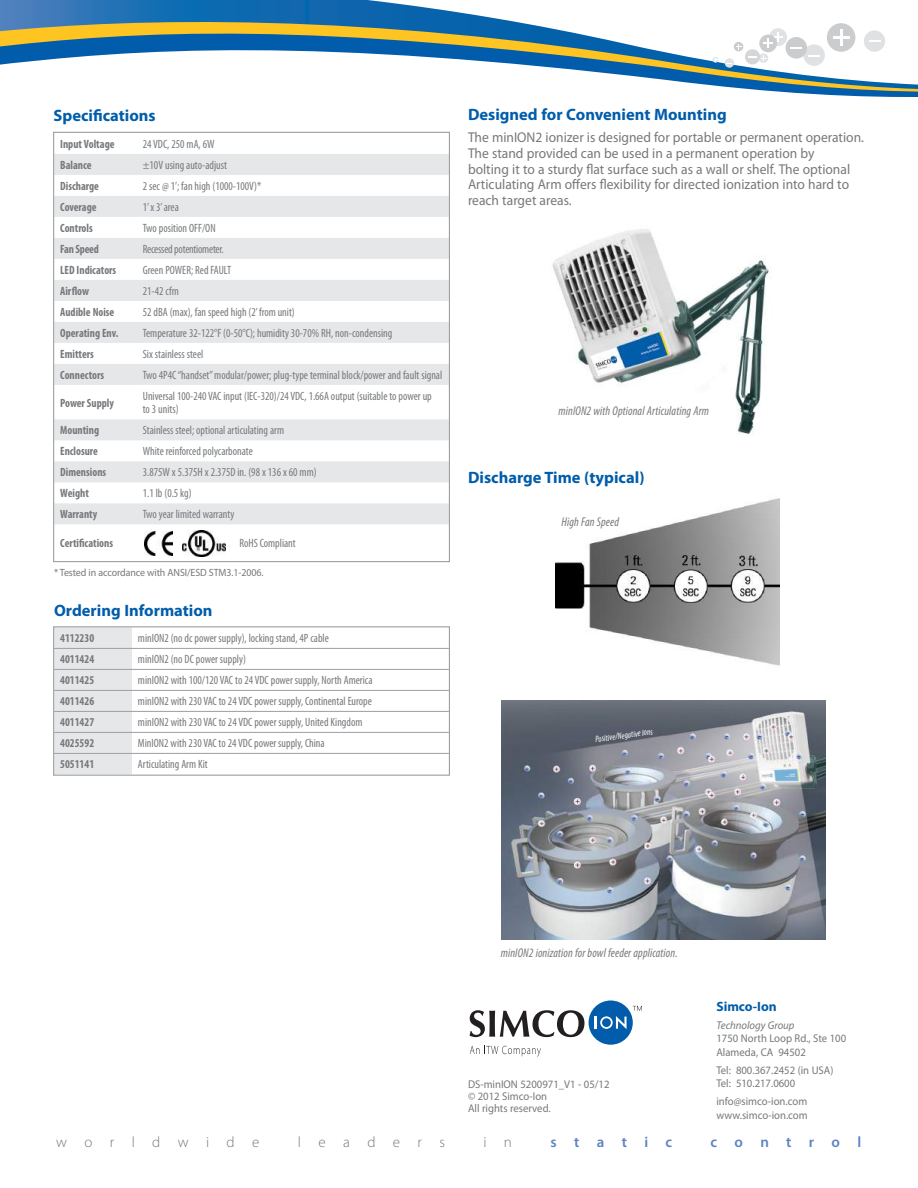
<style>
.page{position:relative;width:918px;height:1188px;background:#fff}
.page>*{position:absolute;margin:0;border:0;box-sizing:border-box;transform-origin:0 0}
.t1{font:700 16.5px "Myriad Pro";color:#015dab}
.t2{font:300 15px "Myriad Pro";letter-spacing:1.16em;color:#76787b}
.t3{font:600 15px "Myriad Pro";letter-spacing:1.16em;color:#5d83c2}
.t4{font:14.25px/15.8px "Myriad Pro";color:#76787b;scale:.95 1}
.t5{font:700 13.5px "Myriad Pro";color:#015dab}
.t6{font:italic condensed 12.75px "Myriad Pro";letter-spacing:.01em;color:#76787b;scale:.95 1}
.t7{font:condensed 12px/13.5px "Myriad Pro";color:#76787b;scale:.95 1}
.t8{font:700 condensed 12px "Myriad Pro";color:#76787b;scale:.95 1}
.t9{font:condensed 12px "Myriad Pro";letter-spacing:-.02em;color:#76787b;scale:.95 1}
.t10{font:700 condensed 12px "Myriad Pro";letter-spacing:-.02em;color:#76787b;scale:.95 1}
.t11{font:11.25px/13.5px "Myriad Pro";color:#76787b;scale:.95 1}
.t12{font:italic 11.25px "Myriad Pro";color:#76787b;scale:.95 1}
.t13{font:10.5px "Myriad Pro";letter-spacing:-.01em;color:#76787b;scale:.95 1}
.t14{font:italic condensed 9px "Myriad Pro";color:#fff;scale:.95 1}
</style>
<div class="page">
<svg style="left:633px;top:1006px;width:9px;height:5px"></svg>
<div style="left:589px;top:1000px;width:44px;height:45px;background:#015dab;border-radius:50%"></div>
<svg style="left:595px;top:1016px;width:32px;height:13px"></svg>
<svg style="left:470px;top:1010px;width:114px;height:27px"></svg>
<svg style="left:470px;top:1046px;width:71px;height:11px"></svg>
<svg style="left:785px;top:92px;width:133px;height:5px"></svg>
<svg style="left:749px;top:89px;width:169px;height:3px"></svg>
<svg style="left:0;top:0;width:918px;height:89px"></svg>
<svg style="left:759px;top:53px;width:9px;height:10px"></svg>
<div style="left:803px;top:44px;width:22px;height:22px;background:#e0e1e3;border-radius:50%"></div>
<svg style="left:808px;top:55px;width:12px;height:1px"></svg>
<div style="left:769px;top:28px;width:18px;height:18px;background:#e1e2e4;border-radius:50%"></div>
<div style="left:725px;top:58px;width:9px;height:10px;background:#e1e2e4;border-radius:50%"></div>
<div style="left:745px;top:49px;width:15px;height:15px;background:#d5d6d8;border-radius:50%"></div>
<div style="left:759px;top:35px;width:18px;height:17px;background:#cbccce;border-radius:50%"></div>
<div style="left:786px;top:37px;width:21px;height:22px;background:#cbccce;border-radius:50%"></div>
<div style="left:827px;top:23px;width:28px;height:29px;background:#cbccce;border-radius:50%"></div>
<div style="left:864px;top:30px;width:21px;height:22px;background:#e0e1e3;border-radius:50%"></div>
<svg style="left:748px;top:56px;width:18px;height:5px"></svg>
<svg style="left:790px;top:47px;width:12px;height:2px"></svg>
<svg style="left:869px;top:41px;width:12px;height:1px"></svg>
<svg style="left:763px;top:32px;width:20px;height:16px"></svg>
<hr style="left:833px;top:36px;width:16px;height:3px;background:#fff">
<svg style="left:840px;top:29px;width:2px;height:17px"></svg>
<svg style="left:734px;top:42px;width:9px;height:9px"></svg>
<svg style="left:713px;top:57px;width:5px;height:6px"></svg>
<svg style="left:55px;top:154px;width:393px;height:370px;fill:#e8e9eb"></svg>
<div style="left:55px;top:628px;width:77px;height:146px;background:#e6e7e9"></div>
<hr style="left:54px;top:669px;width:78px;height:1px;background:#9d9fa2">
<hr style="left:132px;top:669px;width:317px;height:1px;background:#9d9fa2">
<hr style="left:54px;top:690px;width:78px;height:1px;background:#9d9fa2">
<hr style="left:132px;top:690px;width:317px;height:1px;background:#9d9fa2">
<hr style="left:54px;top:711px;width:78px;height:1px;background:#9d9fa2">
<hr style="left:132px;top:711px;width:317px;height:1px;background:#9d9fa2">
<hr style="left:54px;top:732px;width:78px;height:1px;background:#9d9fa2">
<hr style="left:132px;top:732px;width:317px;height:1px;background:#9d9fa2">
<hr style="left:54px;top:753px;width:78px;height:1px;background:#9d9fa2">
<hr style="left:132px;top:753px;width:317px;height:1px;background:#9d9fa2">
<hr style="left:54px;top:648px;width:78px;height:1px;background:#9d9fa2">
<hr style="left:132px;top:648px;width:317px;height:1px;background:#9d9fa2">
<div style="left:53px;top:626px;width:397px;height:150px;border:1px solid #9d9fa2"></div>
<img style="left:501px;top:700px;width:324px;height:239px">
<img style="left:552px;top:229px;width:220px;height:206px">
<img style="left:144px;top:532px;width:29px;height:24px">
<img style="left:183px;top:531px;width:43px;height:26px">
<img style="left:555px;top:498px;width:225px;height:168px">
<h1 class="t1" style="left:54px;top:104px;width:104px">Specifications</h1>
<p class="t8" style="left:60px;top:136px;width:59px">Input Voltage</p>
<p class="t7" style="left:143px;top:137px;width:77px">24 VDC, 250 mA, 6W</p>
<p class="t8" style="left:60px;top:157px;width:35px">Balance</p>
<p class="t7" style="left:143px;top:158px;width:90px">±10V using auto-adjust</p>
<p class="t8" style="left:60px;top:178px;width:42px">Discharge</p>
<p class="t7" style="left:143px;top:179px;width:126px">2 sec @ 1’; fan high (1000-100V)*</p>
<p class="t8" style="left:60px;top:199px;width:40px">Coverage</p>
<p class="t7" style="left:143px;top:200px;width:39px">1’ x 3’ area</p>
<p class="t8" style="left:60px;top:220px;width:36px">Controls</p>
<p class="t7" style="left:143px;top:221px;width:78px">Two position OFF/ON</p>
<p class="t10" style="left:60px;top:241px;width:42px">Fan Speed</p>
<p class="t9" style="left:143px;top:242px;width:87px">Recessed potentiometer.</p>
<p class="t8" style="left:60px;top:262px;width:61px">LED Indicators</p>
<p class="t7" style="left:143px;top:263px;width:94px">Green POWER; Red FAULT</p>
<p class="t8" style="left:60px;top:283px;width:32px">Airflow</p>
<p class="t7" style="left:143px;top:284px;width:39px">21-42 cfm</p>
<p class="t8" style="left:60px;top:304px;width:59px">Audible Noise</p>
<p class="t7" style="left:143px;top:305px;width:162px">52 dBA (max), fan speed high (2’ from unit)</p>
<p class="t8" style="left:60px;top:325px;width:63px">Operating Env.</p>
<p class="t7" style="left:143px;top:326px;width:264px">Temperature 32-122°F (0-50°C); humidity 30-70% RH, non-condensing</p>
<p class="t8" style="left:60px;top:346px;width:37px">Emitters</p>
<p class="t7" style="left:143px;top:347px;width:65px">Six stainless steel</p>
<p class="t8" style="left:60px;top:367px;width:48px">Connectors</p>
<p class="t7" style="left:143px;top:368px;width:317px">Two 4P4C “handset” modular/power; plug-type terminal block/power and fault signal</p>
<p class="t8" style="left:60px;top:395px;width:58px">Power Supply</p>
<p class="t7" style="left:143px;top:389px;width:306px">Universal 100-240 VAC input (IEC-320)/24 VDC, 1.66A output (suitable to power up to 3 units)</p>
<p class="t8" style="left:60px;top:423px;width:43px">Mounting</p>
<p class="t7" style="left:143px;top:424px;width:150px">Stainless steel; optional articulating arm</p>
<p class="t8" style="left:60px;top:444px;width:41px">Enclosure</p>
<p class="t7" style="left:143px;top:445px;width:117px">White reinforced polycarbonate</p>
<p class="t8" style="left:60px;top:465px;width:50px">Dimensions</p>
<p class="t7" style="left:143px;top:466px;width:185px">3.875W x 5.375H x 2.375D in. (98 x 136 x 60 mm)</p>
<p class="t8" style="left:60px;top:486px;width:32px">Weight</p>
<p class="t7" style="left:143px;top:487px;width:53px">1.1 lb (0.5 kg)</p>
<p class="t8" style="left:60px;top:507px;width:41px">Warranty</p>
<p class="t7" style="left:143px;top:508px;width:98px">Two year limited warranty</p>
<p class="t8" style="left:60px;top:536px;width:57px">Certifications</p>
<p class="t7" style="left:239px;top:536px;width:61px">RoHS Compliant</p>
<p class="t13" style="left:54px;top:566px;width:222px">* Tested in accordance with ANSI/ESD STM3.1-2006.</p>
<h1 class="t1" style="left:54px;top:599px;width:160px">Ordering Information</h1>
<p class="t8" style="left:60px;top:631px;width:37px">4112230</p>
<p class="t7" style="left:138px;top:632px;width:203px">minION2 (no dc power supply), locking stand, 4P cable</p>
<p class="t8" style="left:60px;top:652px;width:37px">4011424</p>
<p class="t7" style="left:138px;top:653px;width:115px">minION2 (no DC power supply)</p>
<p class="t8" style="left:60px;top:673px;width:37px">4011425</p>
<p class="t7" style="left:138px;top:674px;width:248px">minION2 with 100/120 VAC to 24 VDC power supply, North America</p>
<p class="t8" style="left:60px;top:694px;width:37px">4011426</p>
<p class="t7" style="left:138px;top:695px;width:248px">minION2 with 230 VAC to 24 VDC power supply, Continental Europe</p>
<p class="t8" style="left:60px;top:715px;width:37px">4011427</p>
<p class="t7" style="left:138px;top:716px;width:238px">minION2 with 230 VAC to 24 VDC power supply, United Kingdom</p>
<p class="t8" style="left:60px;top:736px;width:37px">4025592</p>
<p class="t7" style="left:138px;top:737px;width:198px">MinION2 with 230 VAC to 24 VDC power supply, China</p>
<p class="t8" style="left:60px;top:757px;width:37px">5051141</p>
<p class="t7" style="left:138px;top:758px;width:75px">Articulating Arm Kit</p>
<h1 class="t1" style="left:468px;top:104px;width:260px">Designed for Convenient Mounting</h1>
<p class="t4" style="left:468px;top:129px;width:418px">The minION2 ionizer is designed for portable or permanent operation.<br>The stand provided can be used in a permanent operation by<br>bolting it to a sturdy flat surface such as a wall or shelf. The optional Articulating Arm offers flexibility for directed ionization into hard to reach target areas.</p>
<p class="t6" style="left:559px;top:403px;width:160px">minION2 with Optional Articulating Arm</p>
<h1 class="t1" style="left:468px;top:467px;width:178px">Discharge Time (typical)</h1>
<p class="t6" style="left:562px;top:514px;width:62px">High Fan Speed</p>
<p class="t14" style="left:595px;top:734px;width:63px;rotate:-8deg">Positive/Negative Ions</p>
<p class="t6" style="left:501px;top:945px;width:188px">minION2 ionization for bowl feeder application.</p>
<p class="t11" style="left:468px;top:1078px;width:150px;line-height:12px">DS-minION 5200971_V1 - 05/12 © 2012 Simco-Ion<br>All rights reserved.</p>
<p class="t5" style="left:716px;top:997px;width:62px">Simco-Ion</p>
<p class="t12" style="left:716px;top:1018px;width:84px">Technology Group</p>
<p class="t11" style="left:716px;top:1032px;width:138px">1750 North Loop Rd., Ste 100<br>Alameda, CA 94502</p>
<p class="t11" style="left:716px;top:1063px;width:125px">Tel: 800.367.2452 (in USA)<br>Tel: 510.217.0600</p>
<p class="t11" style="left:716px;top:1095px;width:98px">info@simco-ion.com www.simco-ion.com</p>
<p class="t2" style="left:56px;top:1133px;width:205px">worldwide</p>
<p class="t2" style="left:298px;top:1133px;width:149px">leaders</p>
<p class="t2" style="left:483px;top:1133px;width:30px">i n</p>
<p class="t3" style="left:550px;top:1132px;width:123px">static</p>
<p class="t3" style="left:711px;top:1132px;width:152px">control</p>
</div>
